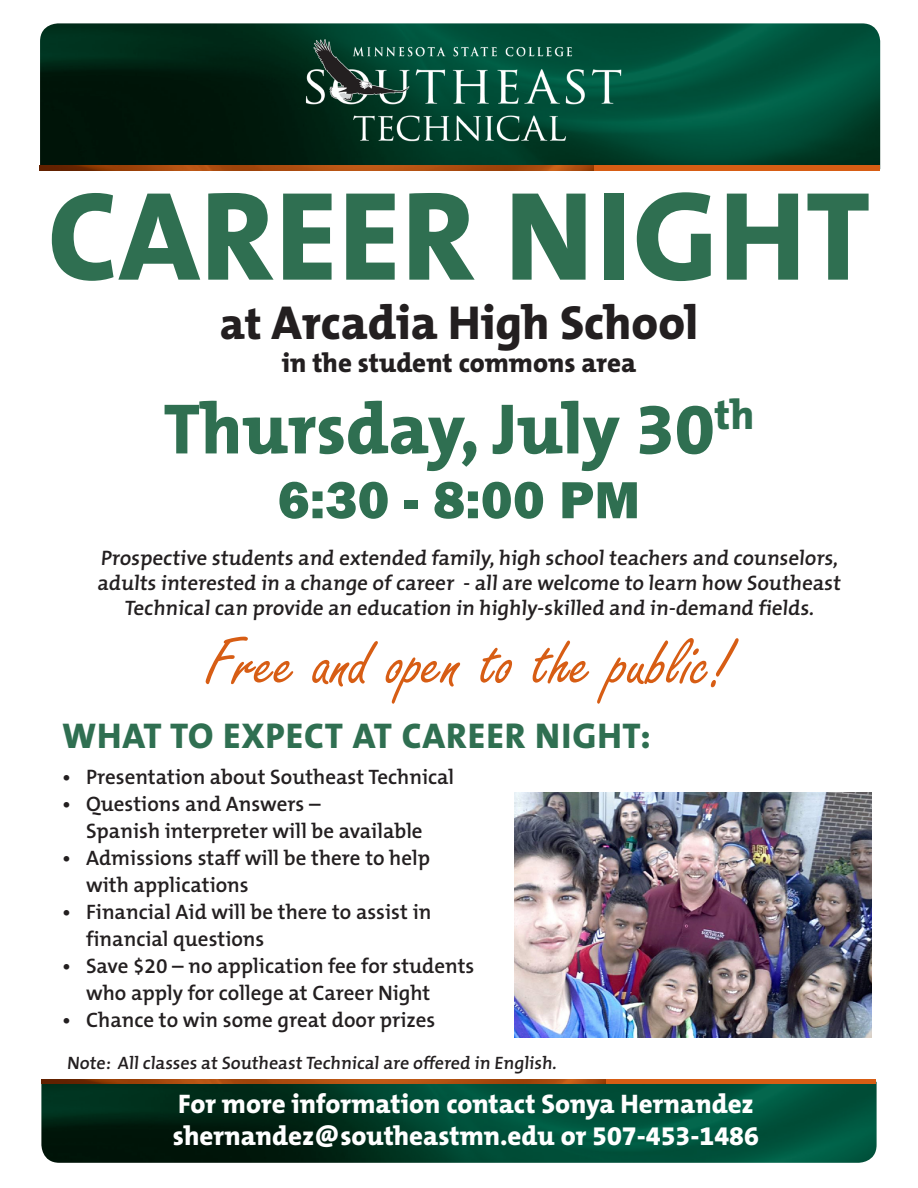
<style>
.page{position:relative;width:918px;height:1188px;background:#fff}
.page>*{position:absolute;margin:0;border:0;box-sizing:border-box;transform-origin:0 0}
.t1{font:800 127.5px "The Mix B8";letter-spacing:.01em;color:#2f6f51}
.t2{font:72px "Freestyle Script";color:#d75d14}
.t3{font:800 72px "The Mix B8";color:#2f6f51}
.t4{font:800 54px "Franklin Gothic";color:#2f6f51}
.t5{font:800 48px "The Mix B8";color:#231f20}
.t6{font:800 36px "The Mix B8";letter-spacing:.025em;color:#2f6f51}
.t7{font:800 27px "The Mix B8";color:#fff}
.t8{font:800 27px "The Mix B8";color:#231f20}
.t9{font:600 21px/25.2px "The Mix B6";color:#231f20;text-align:center}
.t10{font:600 18px "The Mix B6";color:#231f20}
.s1{font-size:45px}
</style>
<div class="page">
<img style="left:40px;top:23px;width:840px;height:142px">
<img style="left:299px;top:38px;width:329px;height:104px">
<div style="left:593px;top:165px;width:287px;height:6px;background:#d75d14"></div>
<img style="left:40px;top:165px;width:553px;height:6px">
<img style="left:41px;top:1082px;width:836px;height:81px">
<svg style="left:605px;top:1080px;width:271px;height:4px"></svg>
<img style="left:41px;top:1080px;width:564px;height:4px">
<img style="left:515px;top:792px;width:356px;height:245px">
<p class="t1" style="left:48px;top:169px;width:824px">CAREER NIGHT</p>
<p class="t5" style="left:220px;top:298px;width:480px"><span class="s1">at</span> Arcadia High School</p>
<p class="t8" style="left:282px;top:348px;width:356px">in the student commons area</p>
<p class="t3" style="left:164px;top:391px;width:592px">Thursday, July 30<sup>th</sup></p>
<p class="t4" style="left:278px;top:465px;width:364px">6:30 - 8:00 PM</p>
<p class="t9" style="left:97px;top:546px;width:747px">Prospective students and extended family, high school teachers and counselors, adults interested in a change of career - all are welcome to learn how Southeast<br>Technical can provide an education in highly-skilled and in-demand fields.</p>
<p class="t2" style="left:206px;top:624px;width:527px">Free and open to the public!</p>
<p class="t6" style="left:62px;top:716px;width:590px">WHAT TO EXPECT AT CAREER NIGHT:</p>
<p class="t9" style="left:62px;top:765px;width:394px">• Presentation about Southeast Technical</p>
<p class="t9" style="left:62px;top:792px;width:260px">• Questions and Answers –</p>
<p class="t9" style="left:86px;top:819px;width:338px">Spanish interpreter will be available</p>
<p class="t9" style="left:62px;top:846px;width:370px">• Admissions staff will be there to help</p>
<p class="t9" style="left:86px;top:873px;width:164px">with applications</p>
<p class="t9" style="left:62px;top:900px;width:371px">• Financial Aid will be there to assist in</p>
<p class="t9" style="left:86px;top:927px;width:180px">financial questions</p>
<p class="t9" style="left:62px;top:954px;width:414px">• Save $20 – no application fee for students</p>
<p class="t9" style="left:86px;top:981px;width:346px">who apply for college at Career Night</p>
<p class="t9" style="left:62px;top:1008px;width:375px">• Chance to win some great door prizes</p>
<p class="t10" style="left:67px;top:1053px;width:493px">Note: All classes at Southeast Technical are offered in English.</p>
<p class="t7" style="left:178px;top:1089px;width:577px">For more information contact Sonya Hernandez</p>
<p class="t7" style="left:173px;top:1121px;width:587px">shernandez@southeastmn.edu or 507-453-1486</p>
</div>
